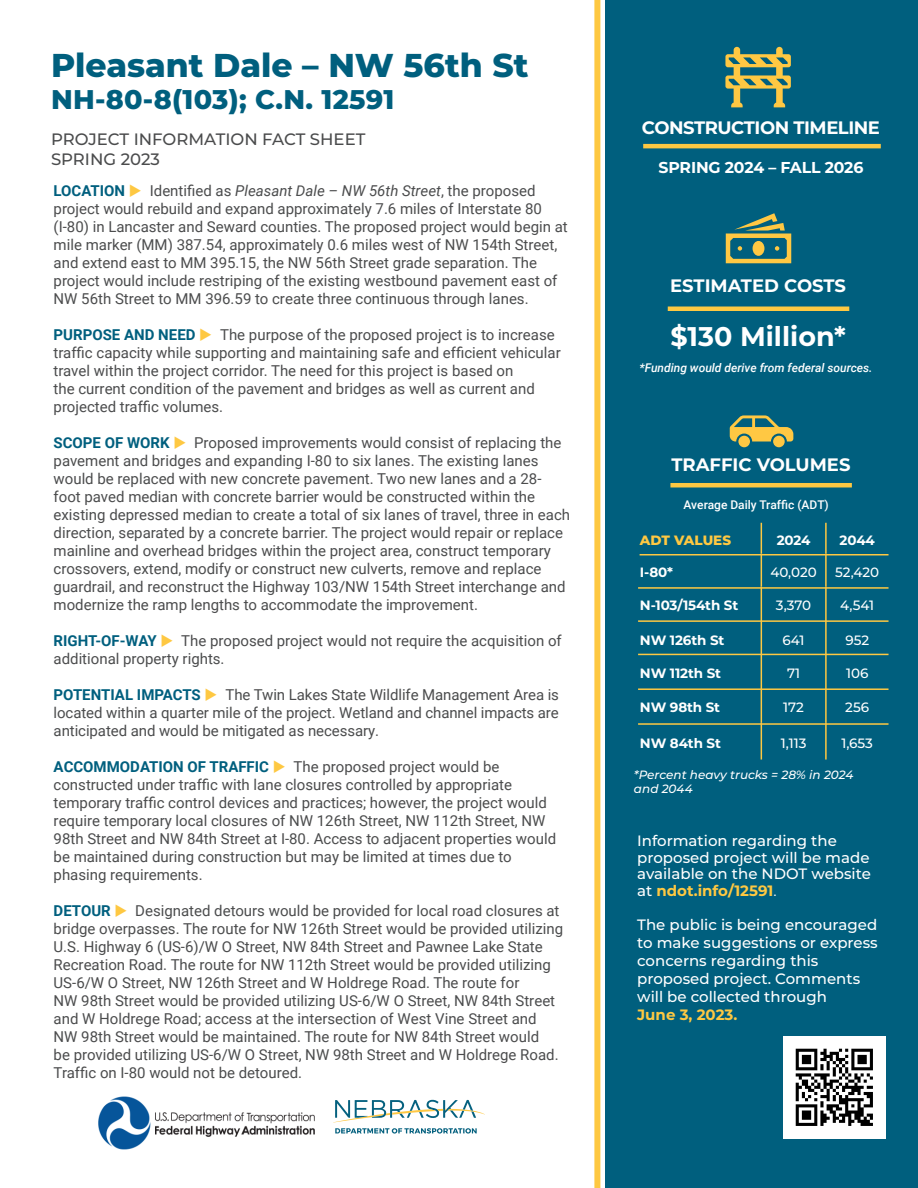
<style>
.page{position:relative;width:918px;height:1188px;background:#fff}
.page>*{position:absolute;margin:0;border:0;box-sizing:border-box;transform-origin:0 0}
.t1{font:800 33px "Montserrat";color:#005f7e}
.t2{font:800 27px "Montserrat";letter-spacing:.01em;color:#005f7e}
.t3{font:700 27px "Montserrat";color:#fff}
.t4{font:700 18px "Montserrat";letter-spacing:-.01em;color:#fff}
.t5{font:500 16.5px "Montserrat";color:#4b4c4d}
.t6{font:700 15.75px "Montserrat";letter-spacing:-.01em;color:#fff}
.Body_Text{font:15px/18px "Roboto";color:#4b4c4d}
.t7{font:500 15px/18px "Montserrat";color:#fff}
.t8{font:700 15px "Montserrat";color:#fec842}
.Table_text{font:700 13.5px "Montserrat";letter-spacing:-.01em;color:#fff}
.t9{font:500 13.5px "Montserrat";color:#fff}
.t10{font:800 13.5px "Montserrat";color:#fec842}
.Body_Text-2{font:italic 500 12px "Roboto";color:#fff}
.t11{font:italic 500 12px/14.4px "Montserrat";color:#fff}
.t12{font:500 12px "Roboto";color:#fff}
.s1{font-weight:700;color:#005f7e}
.s2{color:#fec842}
.s3{font-style:italic}
.s4{font-weight:700;color:#fec842}
.s5{font-weight:400}
</style>
<div class="page">
<svg style="left:333px;top:1100px;width:152px;height:34px"></svg>
<img style="left:98px;top:1096px;width:217px;height:54px">
<div style="left:605px;top:0;width:313px;height:1188px;background:#005f7e"></div>
<img style="left:784px;top:1037px;width:101px;height:101px">
<svg style="left:726px;top:213px;width:65px;height:50px"></svg>
<hr style="left:668px;top:307px;width:181px;height:4px;background:#fec842">
<svg style="left:725px;top:47px;width:66px;height:60px"></svg>
<hr style="left:643px;top:144px;width:238px;height:4px;background:#fec842">
<hr style="left:670px;top:483px;width:182px;height:4px;background:#fec842">
<div style="left:738px;top:436px;width:12px;height:11px;background:#ffc843;border-radius:50%"></div>
<div style="left:773px;top:436px;width:12px;height:11px;background:#ffc843;border-radius:50%"></div>
<svg style="left:730px;top:415px;width:63px;height:27px"></svg>
<hr style="left:761px;top:523px;width:1px;height:31px;background:#fec842">
<hr style="left:825px;top:523px;width:2px;height:31px;background:#fec842">
<hr style="left:761px;top:554px;width:1px;height:32px;background:#fec842">
<hr style="left:825px;top:554px;width:2px;height:32px;background:#fec842">
<hr style="left:761px;top:586px;width:1px;height:35px;background:#fec842">
<hr style="left:825px;top:586px;width:2px;height:35px;background:#fec842">
<hr style="left:761px;top:621px;width:1px;height:34px;background:#fec842">
<hr style="left:825px;top:621px;width:2px;height:34px;background:#fec842">
<hr style="left:761px;top:655px;width:1px;height:33px;background:#fec842">
<hr style="left:825px;top:655px;width:2px;height:33px;background:#fec842">
<hr style="left:761px;top:688px;width:1px;height:35px;background:#fec842">
<hr style="left:825px;top:688px;width:2px;height:35px;background:#fec842">
<hr style="left:761px;top:723px;width:1px;height:37px;background:#fec842">
<hr style="left:825px;top:723px;width:2px;height:37px;background:#fec842">
<hr style="left:640px;top:554px;width:249px;height:1px;background:#fec842">
<hr style="left:638px;top:620px;width:251px;height:2px;background:#fec842">
<hr style="left:638px;top:587px;width:251px;height:2px;background:#fec842">
<hr style="left:638px;top:654px;width:251px;height:1px;background:#fec842">
<hr style="left:638px;top:688px;width:251px;height:2px;background:#fec842">
<hr style="left:638px;top:723px;width:251px;height:2px;background:#fec842">
<div style="left:594px;top:0;width:6px;height:1188px;background:#fec842"></div>
<p class="t1" style="left:51px;top:41px;width:479px">Pleasant Dale – NW 56th St</p>
<p class="t2" style="left:51px;top:80px;width:345px">NH-80-8(103); C.N. 12591</p>
<p class="t5" style="left:51px;top:128px;width:316px">PROJECT INFORMATION FACT SHEET</p>
<p class="t5" style="left:51px;top:147px;width:110px">SPRING 2023</p>
<p class="Body_Text" style="left:54px;top:182px;width:516px"><span class="s1">LOCATION</span> <span class="s2">◆</span> Identified as <span class="s3">Pleasant Dale – NW 56th Street</span>, the proposed project would rebuild and expand approximately 7.6 miles of Interstate 80 (I-80) in Lancaster and Seward counties. The proposed project would begin at mile marker (MM) 387.54, approximately 0.6 miles west of NW 154th Street, and extend east to MM 395.15, the NW 56th Street grade separation. The project would include restriping of the existing westbound pavement east of NW 56th Street to MM 396.59 to create three continuous through lanes.</p>
<p class="Body_Text" style="left:54px;top:326px;width:509px"><span class="s1">PURPOSE AND NEED</span> <span class="s2">◆</span> The purpose of the proposed project is to increase traffic capacity while supporting and maintaining safe and efficient vehicular travel within the project corridor. The need for this project is based on<br>the current condition of the pavement and bridges as well as current and projected traffic volumes.</p>
<p class="Body_Text" style="left:54px;top:434px;width:518px"><span class="s1">SCOPE OF WORK</span> <span class="s2">◆</span> Proposed improvements would consist of replacing the pavement and bridges and expanding I-80 to six lanes. The existing lanes would be replaced with new concrete pavement. Two new lanes and a 28- foot paved median with concrete barrier would be constructed within the existing depressed median to create a total of six lanes of travel, three in each direction, separated by a concrete barrier. The project would repair or replace mainline and overhead bridges within the project area, construct temporary crossovers, extend, modify or construct new culverts, remove and replace guardrail, and reconstruct the Highway 103/NW 154th Street interchange and modernize the ramp lengths to accommodate the improvement.</p>
<p class="Body_Text" style="left:54px;top:632px;width:510px"><span class="s1">RIGHT-OF-WAY</span> <span class="s2">◆</span> The proposed project would not require the acquisition of additional property rights.</p>
<p class="Body_Text" style="left:54px;top:686px;width:507px;text-align:justify"><span class="s1">POTENTIAL IMPACTS</span> <span class="s2">◆</span> The Twin Lakes State Wildlife Management Area is located within a quarter mile of the project. Wetland and channel impacts are anticipated and would be mitigated as necessary.</p>
<p class="Body_Text" style="left:54px;top:758px;width:504px"><span class="s1">ACCOMMODATION OF TRAFFIC</span> <span class="s2">◆</span> The proposed project would be constructed under traffic with lane closures controlled by appropriate temporary traffic control devices and practices; however, the project would require temporary local closures of NW 126th Street, NW 112th Street, NW 98th Street and NW 84th Street at I-80. Access to adjacent properties would be maintained during construction but may be limited at times due to phasing requirements.</p>
<p class="Body_Text" style="left:54px;top:902px;width:511px"><span class="s1">DETOUR</span> <span class="s2">◆</span> Designated detours would be provided for local road closures at bridge overpasses. The route for NW 126th Street would be provided utilizing U.S. Highway 6 (US-6)/W O Street, NW 84th Street and Pawnee Lake State Recreation Road. The route for NW 112th Street would be provided utilizing</p>
<p class="Body_Text" style="left:54px;top:974px;width:467px">US-6/W O Street, NW 126th Street and W Holdrege Road. The route for</p>
<p class="Body_Text" style="left:54px;top:992px;width:507px">NW 98th Street would be provided utilizing US-6/W O Street, NW 84th Street and W Holdrege Road; access at the intersection of West Vine Street and NW 98th Street would be maintained. The route for NW 84th Street would be provided utilizing US-6/W O Street, NW 98th Street and W Holdrege Road.<br>Traffic on I-80 would not be detoured.</p>
<p class="t4" style="left:642px;top:114px;width:240px">CONSTRUCTION TIMELINE</p>
<p class="t6" style="left:658px;top:156px;width:206px">SPRING 2024 – FALL 2026</p>
<p class="t4" style="left:670px;top:273px;width:177px">ESTIMATED COSTS</p>
<p class="t3" style="left:671px;top:317px;width:177px">$130 Million*</p>
<p class="Body_Text-2" style="left:640px;top:359px;width:234px">*Funding would derive from federal sources.</p>
<p class="t4" style="left:671px;top:452px;width:181px">TRAFFIC VOLUMES</p>
<p class="t12" style="left:684px;top:496px;width:147px">Average Daily Traffic (ADT)</p>
<p class="t10" style="left:640px;top:530px;width:93px">ADT VALUES</p>
<p class="Table_text" style="left:777px;top:530px;width:35px">2024</p>
<p class="Table_text" style="left:840px;top:530px;width:37px">2044</p>
<p class="Table_text" style="left:640px;top:562px;width:35px">I-80*</p>
<p class="t9" style="left:770px;top:562px;width:48px">40,020</p>
<p class="t9" style="left:835px;top:562px;width:46px">52,420</p>
<p class="Table_text" style="left:640px;top:596px;width:100px">N-103/154th St</p>
<p class="t9" style="left:776px;top:596px;width:37px">3,370</p>
<p class="t9" style="left:840px;top:596px;width:35px">4,541</p>
<p class="Table_text" style="left:640px;top:630px;width:86px">NW 126th St</p>
<p class="t9" style="left:783px;top:630px;width:24px">641</p>
<p class="t9" style="left:845px;top:630px;width:25px">952</p>
<p class="Table_text" style="left:640px;top:664px;width:83px">NW 112th St</p>
<p class="t9" style="left:787px;top:664px;width:15px">71</p>
<p class="t9" style="left:846px;top:664px;width:24px">106</p>
<p class="Table_text" style="left:640px;top:697px;width:82px">NW 98th St</p>
<p class="t9" style="left:783px;top:698px;width:22px">172</p>
<p class="t9" style="left:845px;top:698px;width:25px">256</p>
<p class="Table_text" style="left:640px;top:733px;width:82px">NW 84th St</p>
<p class="t9" style="left:781px;top:734px;width:27px">1,113</p>
<p class="t9" style="left:841px;top:734px;width:33px">1,653</p>
<p class="t11" style="left:634px;top:767px;width:221px">*Percent heavy trucks = 28% in 2024 and 2044</p>
<p class="t7" style="left:637px;top:832px;width:235px;line-height:16.5px">Information regarding the proposed project will be made available on the NDOT website at <span class="s4">ndot.info/12591</span><span class="s5">.</span></p>
<p class="t7" style="left:637px;top:916px;width:242px">The public is being encouraged to make suggestions or express concerns regarding this proposed project. Comments will be collected through</p>
<p class="t8" style="left:637px;top:1004px;width:102px">June 3, 2023.</p>
</div>
